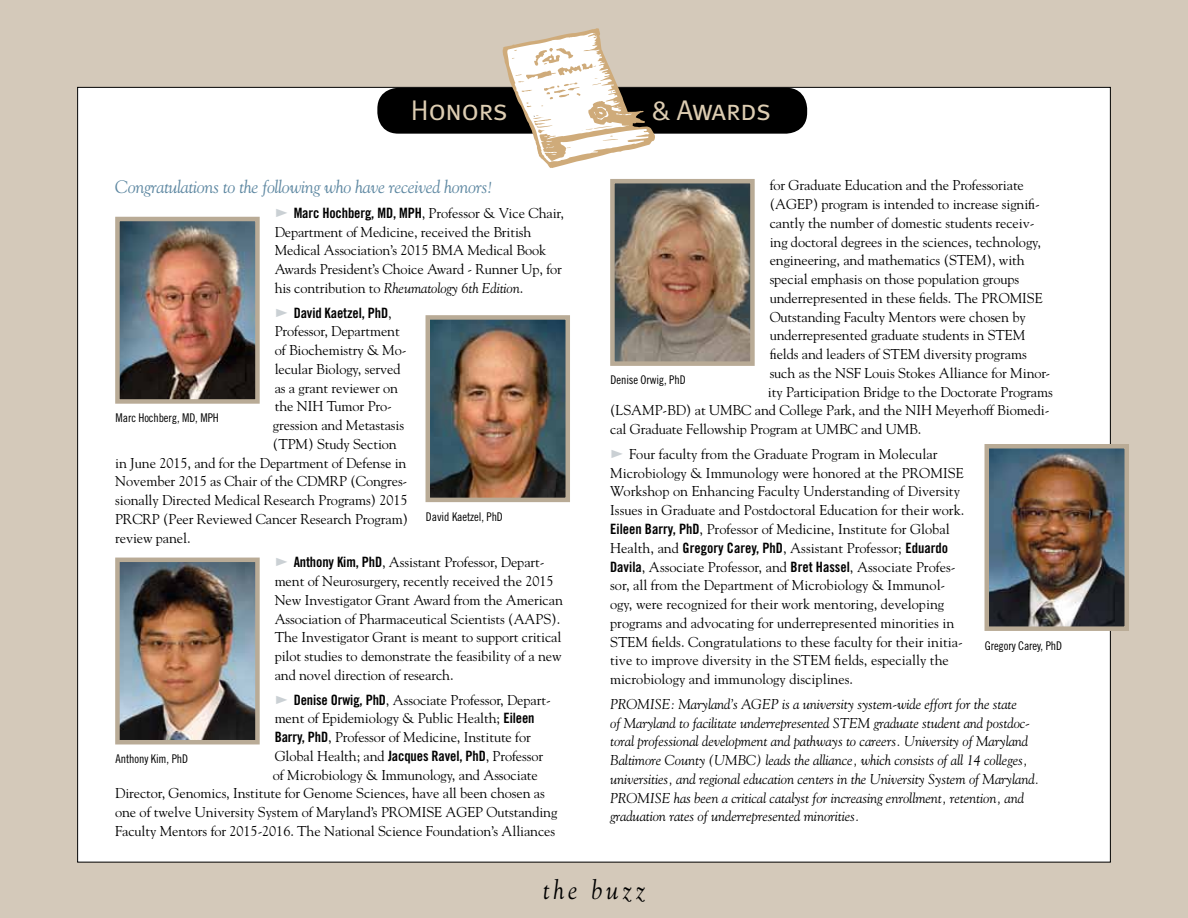
<style>
.page{position:relative;width:1188px;height:918px;background:#d4c9ba}
.page>*{position:absolute;margin:0;border:0;box-sizing:border-box;transform-origin:0 0}
.t1{font:28.5px "Meta Normal Caps";letter-spacing:-.025em;color:#ddcdb2}
.t2{font:italic 27px "Goudy";letter-spacing:.16em;color:#000;scale:.9 1}
.t3{font:italic 18px "Goudy";letter-spacing:-.02em;color:#5d87a1}
.t4{font:14.25px/18.8px "Goudy";letter-spacing:-.01em;color:#000}
.t5{font:italic 14.25px/18.8px "Goudy";letter-spacing:-.01em;color:#000}
.t6{font:14.25px "Trade Gothic Bold Cond Twenty";letter-spacing:-.01em;color:#000}
.t7{font:12px "Trade Gothic Cond Eighteen";letter-spacing:-.01em;color:#000}
.s1{font-family:"Trade Gothic Bold Cond Twenty"}
.s2{font-style:italic}
.s3{font-family:"Goudy"}
</style>
<div class="page">
<div style="left:78px;top:87px;width:1032px;height:775px;background:#fff"></div>
<div style="left:377px;top:88px;width:430px;height:46px;background:#000;border-radius:21px"></div>
<svg style="left:503px;top:28px;width:152px;height:140px"></svg>
<img style="left:615px;top:184px;width:135px;height:177px">
<div style="left:610px;top:179px;width:145px;height:187px;border:4px solid #b9ab96"></div>
<img style="left:120px;top:563px;width:135px;height:176px">
<div style="left:115px;top:558px;width:145px;height:186px;border:4px solid #b9ab96"></div>
<img style="left:431px;top:320px;width:134px;height:177px">
<div style="left:426px;top:315px;width:144px;height:187px;border:4px solid #b9ab96"></div>
<img style="left:120px;top:222px;width:135px;height:177px">
<div style="left:115px;top:217px;width:145px;height:187px;border:4px solid #b9ab96"></div>
<img style="left:990px;top:449px;width:134px;height:177px">
<div style="left:985px;top:444px;width:144px;height:187px;border:4px solid #b9ab96"></div>
<h1 class="t1" style="left:410px;top:94px;width:99px">Honors</h1>
<h1 class="t1" style="left:651px;top:94px;width:121px">&amp; Awards</h1>
<p class="t3" style="left:115px;top:176px;width:379px">Congratulations to the following who have received honors!</p>
<p class="t4" style="left:275px;top:203px;width:291px;text-indent:19px"><span class="s1">Marc Hochberg, MD, MPH</span>, Professor &amp; Vice Chair, Department of Medicine, received the British Medical Association’s 2015 BMA Medical Book Awards President’s Choice Award - Runner Up, for his contribution to <span class="s2">Rheumatology 6th Edition</span>.</p>
<p class="t6" style="left:294px;top:304px;width:100px">David Kaetzel, PhD<span class="s3">,</span></p>
<p class="t4" style="left:275px;top:322px;width:127px">Professor, Department</p>
<p class="t4" style="left:275px;top:340px;width:133px">of Biochemistry &amp; Mo-</p>
<p class="t4" style="left:275px;top:359px;width:127px">lecular Biology, served</p>
<p class="t4" style="left:275px;top:378px;width:125px">as a grant reviewer on</p>
<p class="t4" style="left:275px;top:397px;width:119px">the NIH Tumor Pro-</p>
<p class="t4" style="left:273px;top:415px;width:133px">gression and Metastasis</p>
<p class="t4" style="left:273px;top:434px;width:125px">(TPM) Study Section</p>
<p class="t4" style="left:115px;top:453px;width:293px">in June 2015, and for the Department of Defense in</p>
<p class="t4" style="left:115px;top:472px;width:294px">November 2015 as Chair of the CDMRP (Congres-</p>
<p class="t4" style="left:115px;top:490px;width:294px">sionally Directed Medical Research Programs) 2015</p>
<p class="t4" style="left:115px;top:509px;width:294px">PRCRP (Peer Reviewed Cancer Research Program)</p>
<p class="t4" style="left:115px;top:528px;width:77px">review panel.</p>
<p class="t4" style="left:275px;top:553px;width:290px;text-indent:19px"><span class="s1">Anthony Kim, PhD</span>, Assistant Professor, Depart&shy;ment of Neurosurgery, recently received the 2015<br>New Investigator Grant Award from the American Association of Pharmaceutical Scientists (AAPS).<br>The Investigator Grant is meant to support critical pilot studies to demonstrate the feasibility of a new and novel direction of research.</p>
<p class="t4" style="left:294px;top:690px;width:259px"><span class="s1">Denise Orwig, PhD</span>, Associate Professor, Depart-</p>
<p class="t4" style="left:275px;top:709px;width:261px">ment of Epidemiology &amp; Public Health; <span class="s1">Eileen</span></p>
<p class="t4" style="left:275px;top:727px;width:258px"><span class="s1">Barry, PhD</span>, Professor of Medicine, Institute for</p>
<p class="t4" style="left:275px;top:746px;width:270px">Global Health; and <span class="s1">Jacques Ravel, PhD</span>, Professor</p>
<p class="t4" style="left:273px;top:765px;width:266px">of Microbiology &amp; Immunology, and Associate</p>
<p class="t4" style="left:115px;top:784px;width:431px">Director, Genomics, Institute for Genome Sciences, have all been chosen as</p>
<p class="t4" style="left:115px;top:802px;width:444px">one of twelve University System of Maryland’s PROMISE AGEP Outstanding</p>
<p class="t4" style="left:115px;top:821px;width:442px">Faculty Mentors for 2015-2016. The National Science Foundation’s Alliances</p>
<p class="t7" style="left:116px;top:410px;width:105px">Marc Hochberg, MD, MPH</p>
<p class="t7" style="left:426px;top:509px;width:78px">David Kaetzel, PhD</p>
<p class="t7" style="left:116px;top:752px;width:74px">Anthony Kim, PhD</p>
<p class="t4" style="left:770px;top:176px;width:256px">for Graduate Education and the Professoriate</p>
<p class="t4" style="left:770px;top:194px;width:272px">(AGEP) program is intended to increase signifi-</p>
<p class="t4" style="left:770px;top:213px;width:266px">cantly the number of domestic students receiv-</p>
<p class="t4" style="left:770px;top:232px;width:273px">ing doctoral degrees in the sciences, technology,</p>
<p class="t4" style="left:770px;top:251px;width:257px">engineering, and mathematics (STEM), with</p>
<p class="t4" style="left:770px;top:269px;width:251px">special emphasis on those population groups</p>
<p class="t4" style="left:770px;top:288px;width:274px">underrepresented in these fields. The PROMISE</p>
<p class="t4" style="left:770px;top:307px;width:258px">Outstanding Faculty Mentors were chosen by</p>
<p class="t4" style="left:770px;top:326px;width:257px">underrepresented graduate students in STEM</p>
<p class="t4" style="left:770px;top:344px;width:259px">fields and leaders of STEM diversity programs</p>
<p class="t4" style="left:770px;top:363px;width:282px">such as the NSF Louis Stokes Alliance for Minor-</p>
<p class="t4" style="left:768px;top:382px;width:286px">ity Participation Bridge to the Doctorate Programs</p>
<p class="t4" style="left:610px;top:401px;width:441px">(LSAMP-BD) at UMBC and College Park, and the NIH Meyerhoff Biomedi-</p>
<p class="t4" style="left:610px;top:419px;width:313px">cal Graduate Fellowship Program at UMBC and UMB.</p>
<p class="t4" style="left:610px;top:444px;width:356px;text-indent:19px">Four faculty from the Graduate Program in Molecular Microbiology &amp; Immunology were honored at the PROMISE Workshop on Enhancing Faculty Understanding of Diversity Issues in Graduate and Postdoctoral Education for their work.<br><span class="s1">Eileen Barry, PhD</span>, Professor of Medicine, Institute for Global Health, and <span class="s1">Gregory Carey, PhD</span>, Assistant Professor; <span class="s1">Eduardo Davila</span>, Associate Professor, and <span class="s1">Bret Hassel</span>, Associate Profes&shy;sor, all from the Department of Microbiology &amp; Immunol&shy;ogy, were recognized for their work mentoring, developing programs and advocating for underrepresented minorities in STEM fields. Congratulations to these faculty for their initia&shy;tive to improve diversity in the STEM fields, especially the microbiology and immunology disciplines.</p>
<p class="t5" style="left:610px;top:694px;width:431px">PROMISE: Maryland’s AGEP is a university system-wide effort for the state<br>of Maryland to facilitate underrepresented STEM graduate student and postdoc&shy;toral professional development and pathways to careers. University of Maryland Baltimore County (UMBC) leads the alliance, which consists of all 14 colleges, universities, and regional education centers in the University System of Maryland.<br>PROMISE has been a critical catalyst for increasing enrollment, retention, and graduation rates of underrepresented minorities.</p>
<p class="t7" style="left:611px;top:373px;width:77px">Denise Orwig, PhD</p>
<p class="t7" style="left:985px;top:638px;width:79px">Gregory Carey, PhD</p>
<h2 class="t2" style="left:543px;top:873px;width:115px">the buzz</h2>
</div>
